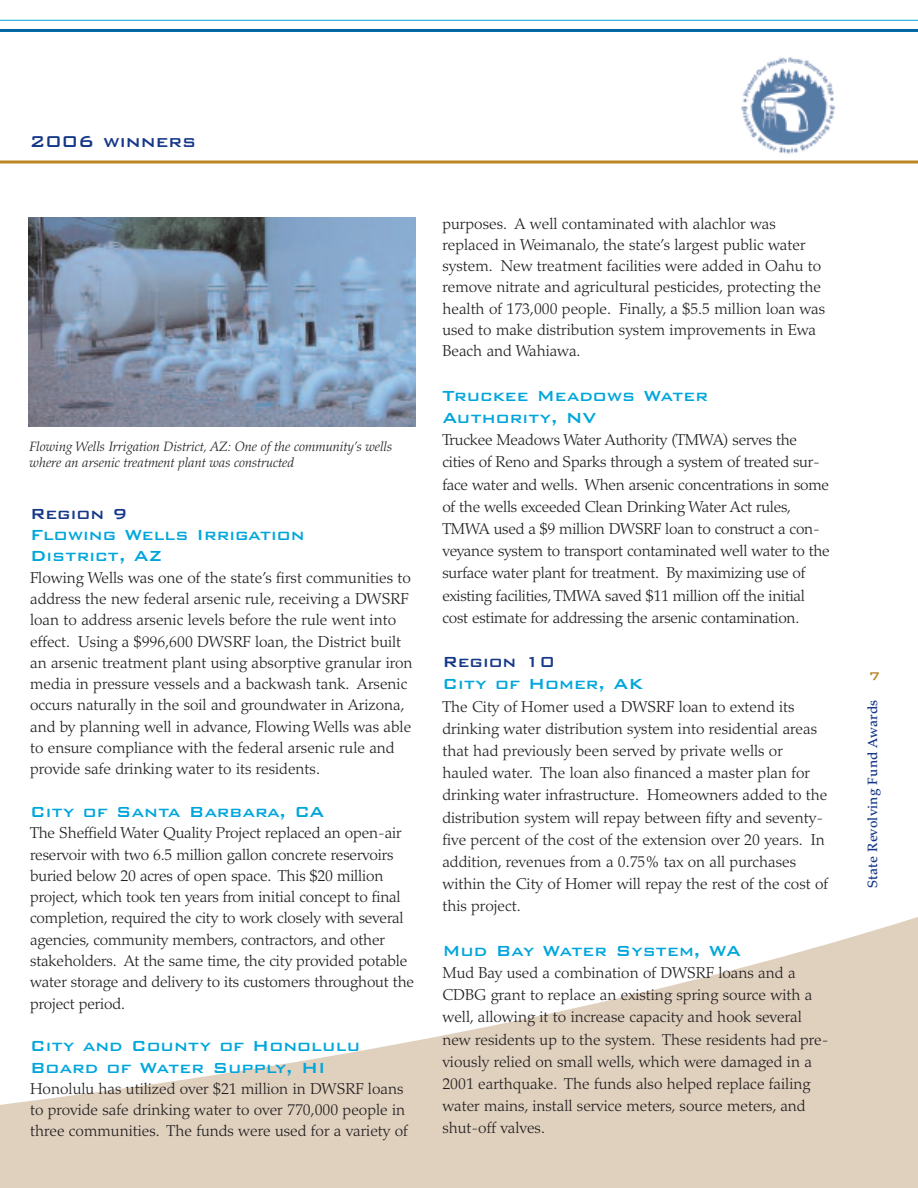
<style>
.page{position:relative;width:918px;height:1188px;background:#fff}
.page>*{position:absolute;margin:0;border:0;box-sizing:border-box;transform-origin:0 0}
.t1{font:500 21px "Bank Gothic BT";color:#153889}
.t2{font:500 19.5px/21.3px "Bank Gothic BT";color:#00a6db}
.t3{font:500 19.5px "Bank Gothic BT";color:#153889}
.t4{font:300 15.75px/21.3px "Palatino";color:#231f20}
.t5{font:500 15px "Bank Gothic BT";color:#bb8624}
.t6{font:italic 300 13.5px/16.4px "Palatino";color:#231f20}
.t7{font:500 13.5px "Palatino";letter-spacing:.015em;color:#153889}
</style>
<div class="page">
<svg style="left:0;top:917px;width:918px;height:271px;fill:#e0d1bf"></svg>
<hr style="left:0;top:20px;width:918px;height:1px;background:#00a6db">
<hr style="left:0;top:29px;width:918px;height:3px;background:#0065a4">
<svg style="left:0;top:160px;width:918px;height:4px;background:#cba45a"></svg>
<img style="left:741px;top:57px;width:95px;height:97px">
<img style="left:28px;top:217px;width:388px;height:210px">
<h1 class="t1" style="left:29px;top:128px;width:168px">2006 winners</h1>
<p class="t6" style="left:30px;top:439px;width:364px">Flowing Wells Irrigation District, AZ: One of the community’s wells where an arsenic treatment plant was constructed</p>
<p class="t3" style="left:30px;top:501px;width:99px">Region 9</p>
<p class="t2" style="left:30px;top:523px;width:276px">Flowing Wells Irrigation<br>District, AZ</p>
<p class="t4" style="left:30px;top:568px;width:384px">Flowing Wells was one of the state’s first communities to address the new federal arsenic rule, receiving a DWSRF loan to address arsenic levels before the rule went into effect. Using a $996,600 DWSRF loan, the District built an arsenic treatment plant using absorptive granular iron media in pressure vessels and a backwash tank. Arsenic occurs naturally in the soil and groundwater in Arizona, and by planning well in advance, Flowing Wells was able to ensure compliance with the federal arsenic rule and provide safe drinking water to its residents.</p>
<p class="t2" style="left:30px;top:800px;width:296px">City of Santa Barbara, CA</p>
<p class="t4" style="left:30px;top:824px;width:386px">The Sheffield Water Quality Project replaced an open-air reservoir with two 6.5 million gallon concrete reservoirs buried below 20 acres of open space. This $20 million project, which took ten years from initial concept to final completion, required the city to work closely with several agencies, community members, contractors, and other stakeholders. At the same time, the city provided potable water storage and delivery to its customers throughout the project period.</p>
<p class="t2" style="left:30px;top:1034px;width:332px">City and County of Honolulu<br>Board of Water Supply, HI</p>
<p class="t4" style="left:30px;top:1080px;width:379px">Honolulu has utilized over $21 million in DWSRF loans to provide safe drinking water to over 770,000 people in three communities. The funds were used for a variety of</p>
<p class="t4" style="left:442px;top:214px;width:384px">purposes. A well contaminated with alachlor was replaced in Weimanalo, the state’s largest public water system. New treatment facilities were added in Oahu to remove nitrate and agricultural pesticides, protecting the health of 173,000 people. Finally, a $5.5 million loan was used to make distribution system improvements in Ewa Beach and Wahiawa.</p>
<p class="t2" style="left:442px;top:383px;width:267px;line-height:22.2px">Truckee Meadows Water<br>Authority, NV</p>
<p class="t4" style="left:442px;top:430px;width:389px;line-height:22.2px">Truckee Meadows Water Authority (TMWA) serves the cities of Reno and Sparks through a system of treated sur&shy;face water and wells. When arsenic concentrations in some of the wells exceeded Clean Drinking Water Act rules, TMWA used a $9 million DWSRF loan to construct a con&shy;veyance system to transport contaminated well water to the surface water plant for treatment. By maximizing use of existing facilities, TMWA saved $11 million off the initial cost estimate for addressing the arsenic contamination.</p>
<p class="t3" style="left:442px;top:649px;width:114px">Region 10</p>
<p class="t2" style="left:442px;top:672px;width:203px">City of Homer, AK</p>
<p class="t4" style="left:442px;top:697px;width:387px;line-height:22.2px">The City of Homer used a DWSRF loan to extend its drinking water distribution system into residential areas that had previously been served by private wells or hauled water. The loan also financed a master plan for drinking water infrastructure. Homeowners added to the distribution system will repay between fifty and seventy&shy;five percent of the cost of the extension over 20 years. In addition, revenues from a 0.75% tax on all purchases within the City of Homer will repay the rest of the cost of this project.</p>
<p class="t2" style="left:442px;top:938px;width:300px">Mud Bay Water System, WA</p>
<p class="t4" style="left:442px;top:963px;width:388px;line-height:22.2px">Mud Bay used a combination of DWSRF loans and a CDBG grant to replace an existing spring source with a well, allowing it to increase capacity and hook several new residents up to the system. These residents had pre&shy;viously relied on small wells, which were damaged in a 2001 earthquake. The funds also helped replace failing water mains, install service meters, source meters, and shut-off valves.</p>
<p class="t5" style="left:869px;top:666px;width:13px">7</p>
<p class="t7" style="left:867px;top:888px;width:190px;rotate:-90deg">State Revolving Fund Awards</p>
</div>
